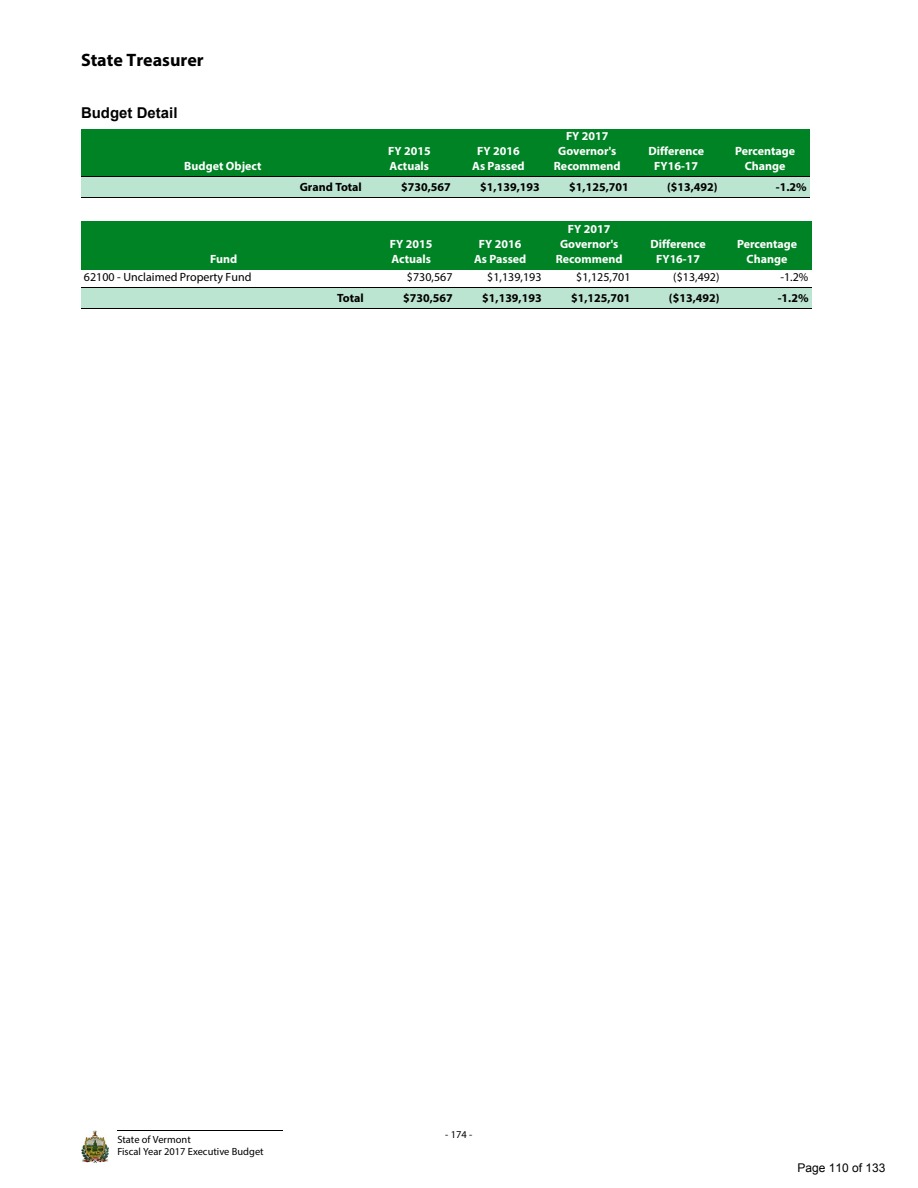
<style>
.page{position:relative;width:918px;height:1188px;background:#fff}
.page>*{position:absolute;margin:0;border:0;box-sizing:border-box;transform-origin:0 0}
.t1{font:700 18px "Myriad Pro";color:#000}
.t2{font:700 15px "Arial";letter-spacing:.005em;color:#000}
.t3{font:700 12px/15px "Myriad Pro";color:#fff;text-align:center}
.t4{font:700 12px "Myriad Pro";color:#000}
.t5{font:12px "Myriad Pro";color:#000}
.t6{font:12px "Arial";color:#000}
.t7{font:10.5px/12px "Myriad Pro";color:#000}
</style>
<div class="page">
<hr style="left:118px;top:1130px;width:165px;height:1px;background:#000">
<img style="left:82px;top:1131px;width:26px;height:31px">
<div style="left:81px;top:177px;width:284px;height:21px;background:#bce5d1"></div>
<div style="left:365px;top:177px;width:89px;height:21px;background:#bce5d1"></div>
<div style="left:454px;top:177px;width:89px;height:21px;background:#bce5d1"></div>
<div style="left:543px;top:177px;width:89px;height:21px;background:#bce5d1"></div>
<div style="left:632px;top:177px;width:89px;height:21px;background:#bce5d1"></div>
<div style="left:721px;top:177px;width:89px;height:21px;background:#bce5d1"></div>
<div style="left:81px;top:222px;width:286px;height:48px;background:#008324"></div>
<div style="left:367px;top:222px;width:89px;height:48px;background:#008324"></div>
<div style="left:456px;top:222px;width:89px;height:48px;background:#008324"></div>
<div style="left:545px;top:222px;width:89px;height:48px;background:#008324"></div>
<div style="left:634px;top:222px;width:89px;height:48px;background:#008324"></div>
<div style="left:723px;top:222px;width:89px;height:48px;background:#008324"></div>
<div style="left:81px;top:288px;width:286px;height:21px;background:#bce5d1"></div>
<div style="left:367px;top:288px;width:89px;height:21px;background:#bce5d1"></div>
<div style="left:456px;top:288px;width:89px;height:21px;background:#bce5d1"></div>
<div style="left:545px;top:288px;width:89px;height:21px;background:#bce5d1"></div>
<div style="left:634px;top:288px;width:89px;height:21px;background:#bce5d1"></div>
<div style="left:723px;top:288px;width:89px;height:21px;background:#bce5d1"></div>
<div style="left:81px;top:129px;width:284px;height:48px;background:#008324"></div>
<div style="left:365px;top:129px;width:89px;height:48px;background:#008324"></div>
<div style="left:454px;top:129px;width:89px;height:48px;background:#008324"></div>
<div style="left:543px;top:129px;width:89px;height:48px;background:#008324"></div>
<div style="left:632px;top:129px;width:89px;height:48px;background:#008324"></div>
<div style="left:721px;top:129px;width:89px;height:48px;background:#008324"></div>
<hr style="left:81px;top:177px;width:729px;height:1px;background:#000">
<hr style="left:81px;top:198px;width:729px;height:1px;background:#000">
<hr style="left:81px;top:288px;width:731px;height:1px;background:#000">
<hr style="left:81px;top:309px;width:731px;height:1px;background:#000">
<h1 class="t1" style="left:81px;top:53px;width:124px">State Treasurer</h1>
<p class="t2" style="left:81px;top:104px;width:98px">Budget Detail</p>
<p class="t3" style="left:184px;top:159px;width:79px">Budget Object</p>
<p class="t3" style="left:210px;top:252px;width:29px">Fund</p>
<p class="t3" style="left:388px;top:144px;width:44px;text-align:left">FY 2015<br>Actuals</p>
<p class="t3" style="left:472px;top:144px;width:54px">FY 2016<br>As Passed</p>
<p class="t3" style="left:554px;top:129px;width:68px">FY 2017<br>Governor's<br>Recommend</p>
<p class="t3" style="left:648px;top:144px;width:57px">Difference<br>FY16-17</p>
<p class="t3" style="left:735px;top:144px;width:62px">Percentage<br>Change</p>
<p class="t4" style="left:300px;top:182px;width:64px">Grand Total</p>
<p class="t4" style="left:401px;top:182px;width:51px">$730,567</p>
<p class="t4" style="left:480px;top:182px;width:61px">$1,139,193</p>
<p class="t4" style="left:569px;top:182px;width:61px">$1,125,701</p>
<p class="t4" style="left:667px;top:182px;width:52px">($13,492)</p>
<p class="t4" style="left:776px;top:182px;width:32px">-1.2%</p>
<p class="t3" style="left:390px;top:237px;width:44px;text-align:left">FY 2015<br>Actuals</p>
<p class="t3" style="left:474px;top:237px;width:54px">FY 2016<br>As Passed</p>
<p class="t3" style="left:556px;top:222px;width:68px">FY 2017<br>Governor's<br>Recommend</p>
<p class="t3" style="left:650px;top:237px;width:57px">Difference<br>FY16-17</p>
<p class="t3" style="left:737px;top:237px;width:62px">Percentage<br>Change</p>
<p class="t5" style="left:84px;top:272px;width:169px">62100 - Unclaimed Property Fund</p>
<p class="t5" style="left:407px;top:272px;width:47px">$730,567</p>
<p class="t5" style="left:487px;top:272px;width:56px">$1,139,193</p>
<p class="t5" style="left:576px;top:272px;width:56px">$1,125,701</p>
<p class="t5" style="left:673px;top:272px;width:48px">($13,492)</p>
<p class="t5" style="left:781px;top:272px;width:29px">-1.2%</p>
<p class="t4" style="left:337px;top:293px;width:28px">Total</p>
<p class="t4" style="left:403px;top:293px;width:51px">$730,567</p>
<p class="t4" style="left:482px;top:293px;width:61px">$1,139,193</p>
<p class="t4" style="left:571px;top:293px;width:61px">$1,125,701</p>
<p class="t4" style="left:669px;top:293px;width:52px">($13,492)</p>
<p class="t4" style="left:778px;top:293px;width:32px">-1.2%</p>
<p class="t7" style="left:117px;top:1135px;width:148px">State of Vermont<br>Fiscal Year 2017 Executive Budget</p>
<p class="t7" style="left:445px;top:1129px;width:29px">- 174 -</p>
<p class="t6" style="left:798px;top:1159px;width:90px">Page 110 of 133</p>
</div>
